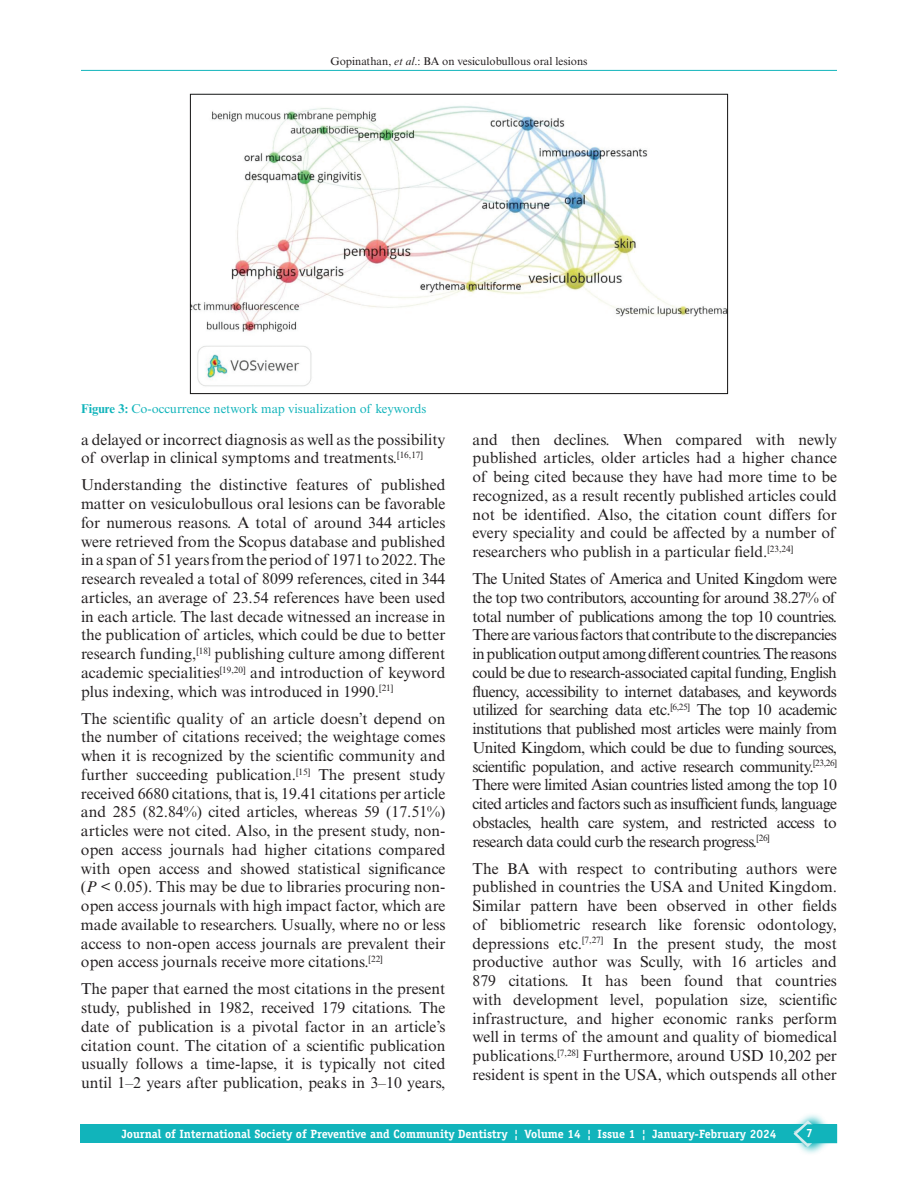
<style>
.page{position:relative;width:918px;height:1188px;background:#fff}
.page>*{position:absolute;margin:0;border:0;box-sizing:border-box;transform-origin:0 0}
.t1{font:15.75px/18.8px "Times New Roman MT Std";color:#231f20;text-align:justify}
.t2{font:12.75px "Times New Roman MT Std";color:#11b4bb}
.t3{font:700 12px "Officina Serif Std";color:#fff}
.t4{font:11.25px "Times New Roman MT Std";color:#231f20}
.s1{font-style:italic}
.s2{font-weight:700}
</style>
<div class="page">
<div style="left:81px;top:1124px;width:756px;height:19px;background:#11b4bb"></div>
<svg style="left:799px;top:1114px;width:25px;height:40px"></svg>
<svg style="left:793px;top:1120px;width:44px;height:27px"></svg>
<hr style="left:81px;top:70px;width:756px;height:1px;background:#11b4bb">
<img style="left:189px;top:93px;width:540px;height:302px">
<p class="t4" style="left:330px;top:54px;width:259px">Gopinathan, <span class="s1">et al</span>.: BA on vesiculobullous oral lesions</p>
<p class="t2" style="left:81px;top:401px;width:347px"><span class="s2">Figure 3:</span> Co-occurrence network map visualization of keywords</p>
<p class="t1" style="left:81px;top:430px;width:366px">a delayed or incorrect diagnosis as well as the possibility of overlap in clinical symptoms and treatments.<sup>[16,17]</sup></p>
<p class="t1" style="left:81px;top:476px;width:366px">Understanding the distinctive features of published matter on vesiculobullous oral lesions can be favorable for numerous reasons. A total of around 344 articles were retrieved from the Scopus database and published in a span of 51 years from the period of 1971 to 2022. The research revealed a total of 8099 references, cited in 344 articles, an average of 23.54 references have been used in each article. The last decade witnessed an increase in the publication of articles, which could be due to better research funding,<sup>[18]</sup> publishing culture among different academic specialities<sup>[19,20]</sup> and introduction of keyword plus indexing, which was introduced in 1990.<sup>[21]</sup></p>
<p class="t1" style="left:81px;top:709px;width:366px">The scientific quality of an article doesn’t depend on the number of citations received; the weightage comes when it is recognized by the scientific community and further succeeding publication.<sup>[15]</sup> The present study received 6680 citations, that is, 19.41 citations per article and 285 (82.84%) cited articles, whereas 59 (17.51%) articles were not cited. Also, in the present study, non&shy;open access journals had higher citations compared with open access and showed statistical significance (<span class="s1">P</span> &lt; 0.05). This may be due to libraries procuring non&shy;open access journals with high impact factor, which are made available to researchers. Usually, where no or less access to non-open access journals are prevalent their open access journals receive more citations.<sup>[22]</sup></p>
<p class="t1" style="left:81px;top:980px;width:366px">The paper that earned the most citations in the present study, published in 1982, received 179 citations. The date of publication is a pivotal factor in an article’s citation count. The citation of a scientific publication usually follows a time-lapse, it is typically not cited until 1–2 years after publication, peaks in 3–10 years,</p>
<p class="t1" style="left:472px;top:430px;width:366px">and then declines. When compared with newly published articles, older articles had a higher chance of being cited because they have had more time to be recognized, as a result recently published articles could not be identified. Also, the citation count differs for every speciality and could be affected by a number of researchers who publish in a particular field.<sup>[23,24]</sup></p>
<p class="t1" style="left:472px;top:569px;width:366px">The United States of America and United Kingdom were the top two contributors, accounting for around 38.27% of total number of publications among the top 10 countries.<br>There are various factors that contribute to the discrepancies in publication output among different countries. The reasons could be due to research-associated capital funding, English fluency, accessibility to internet databases, and keywords utilized for searching data etc.<sup>[6,25]</sup> The top 10 academic institutions that published most articles were mainly from United Kingdom, which could be due to funding sources, scientific population, and active research community.<sup>[23,26] </sup>There were limited Asian countries listed among the top 10 cited articles and factors such as insufficient funds, language obstacles, health care system, and restricted access to research data could curb the research progress.<sup>[26]</sup></p>
<p class="t1" style="left:472px;top:859px;width:366px">The BA with respect to contributing authors were published in countries the USA and United Kingdom.<br>Similar pattern have been observed in other fields of bibliometric research like forensic odontology, depressions etc.<sup>[7,27]</sup> In the present study, the most productive author was Scully, with 16 articles and 879 citations. It has been found that countries with development level, population size, scientific infrastructure, and higher economic ranks perform well in terms of the amount and quality of biomedical publications.<sup>[7,28]</sup> Furthermore, around USD 10,202 per resident is spent in the USA, which outspends all other</p>
<p class="t3" style="left:122px;top:1126px;width:656px">Journal of International Society of Preventive and Community Dentistry ¦ Volume 14 ¦ Issue 1 ¦ January-February 2024</p>
<p class="t3" style="left:806px;top:1126px;width:8px">7</p>
</div>
